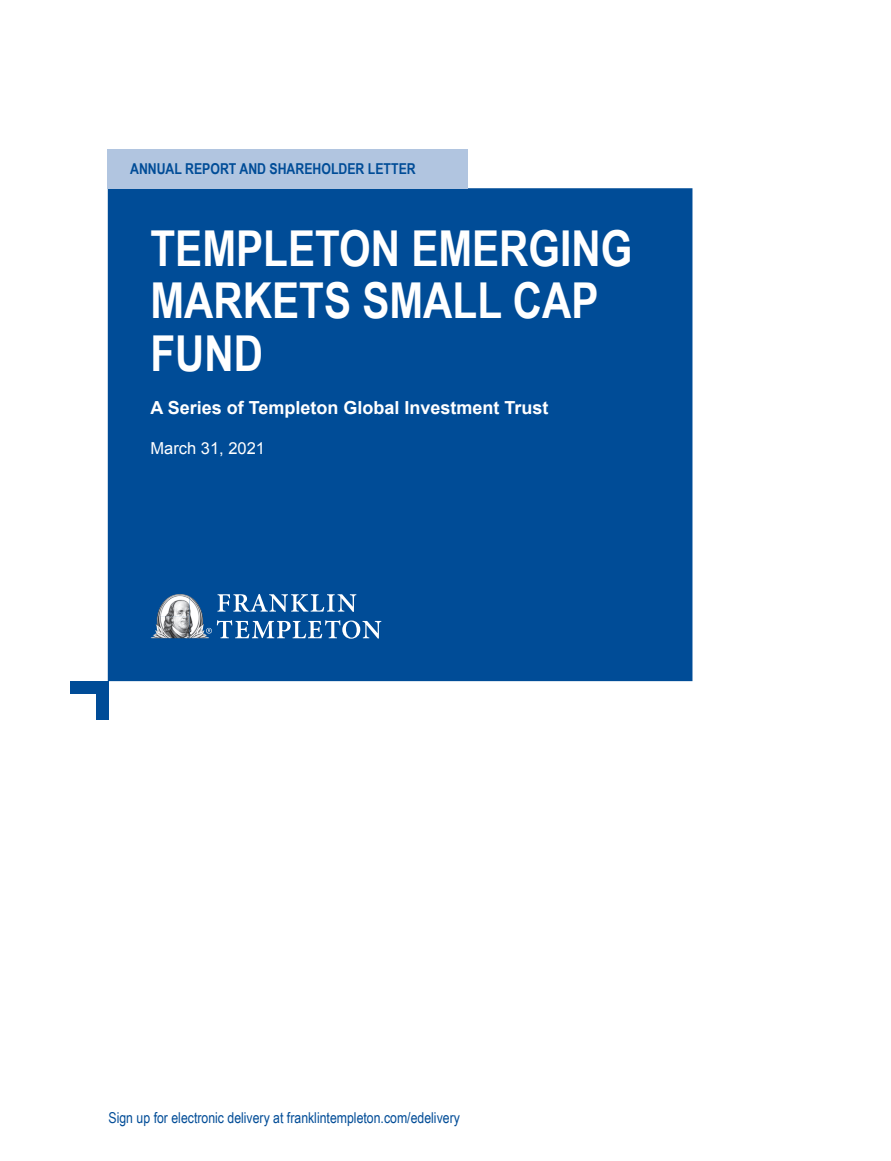
<style>
.page{position:relative;width:891px;height:1161px;background:#fff}
.page>*{position:absolute;margin:0;border:0;box-sizing:border-box;transform-origin:0 0}
.t1{font:700 49.5px/52.5px "Arial Narrow";color:#fff}
.t2{font:700 18px "Arial";color:#fff}
.t3{font:16.5px "Arial";color:#fff}
.t4{font:15px "Arial Narrow";color:#004c97}
.t5{font:700 15px "Arial Narrow";color:#004c97}
</style>
<div class="page">
<div style="left:108px;top:188px;width:584px;height:493px;background:#004c97"></div>
<div style="left:108px;top:149px;width:360px;height:39px;background:#b1c5e0"></div>
<div style="left:70px;top:681px;width:39px;height:13px;background:#004c97"></div>
<div style="left:96px;top:681px;width:13px;height:39px;background:#004c97"></div>
<svg style="left:217px;top:594px;width:139px;height:18px"></svg>
<svg style="left:206px;top:620px;width:175px;height:19px"></svg>
<img style="left:157px;top:594px;width:33px;height:22px">
<img style="left:190px;top:596px;width:19px;height:42px">
<img style="left:151px;top:616px;width:39px;height:22px">
<p class="t5" style="left:130px;top:157px;width:287px">ANNUAL REPORT AND SHAREHOLDER LETTER</p>
<h1 class="t1" style="left:150px;top:220px;width:483px">TEMPLETON EMERGING<br>MARKETS SMALL CAP<br>FUND</h1>
<p class="t2" style="left:150px;top:396px;width:400px">A Series of Templeton Global Investment Trust</p>
<p class="t3" style="left:150px;top:437px;width:116px">March 31, 2021</p>
<p class="t4" style="left:109px;top:1106px;width:353px">Sign up for electronic delivery at franklintempleton.com/edelivery</p>
</div>
